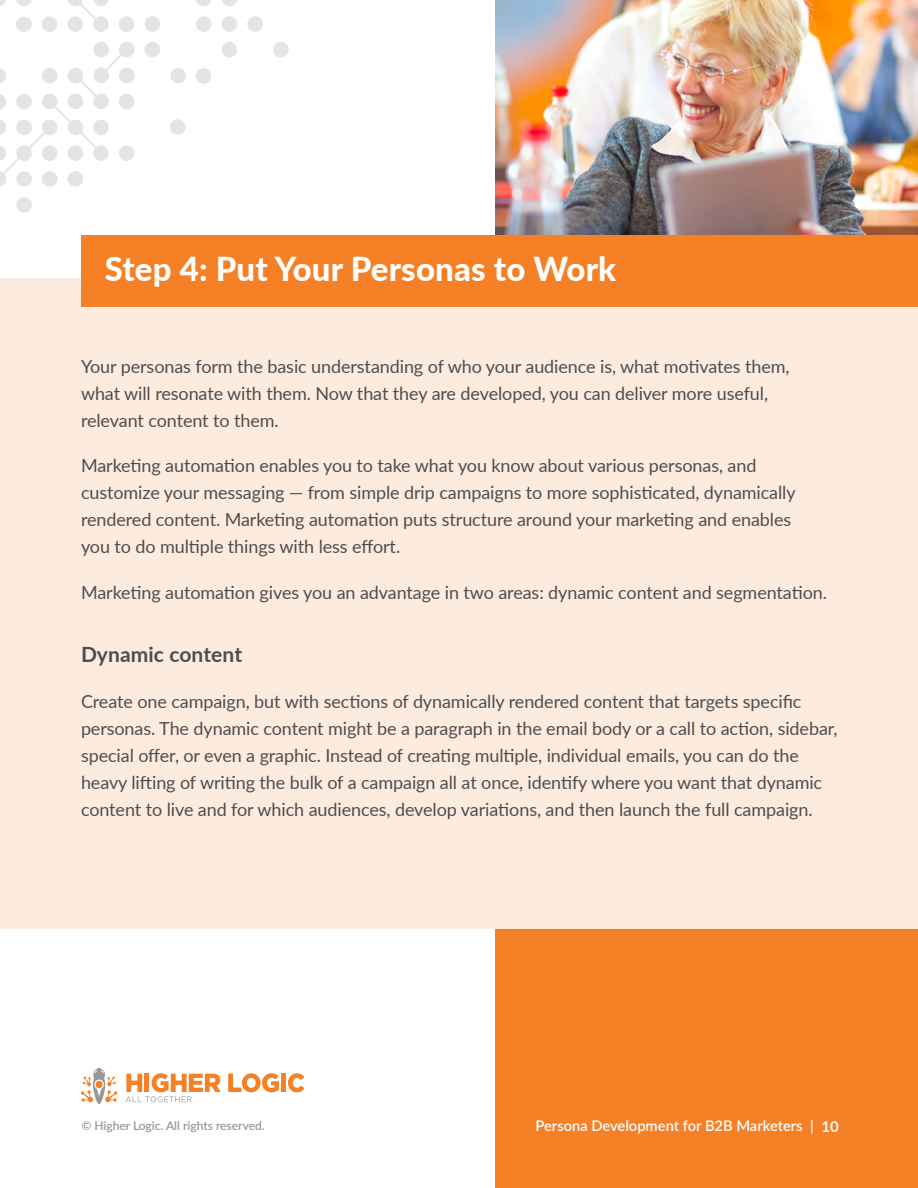
<style>
.page{position:relative;width:918px;height:1188px;background:#fff}
.page>*{position:absolute;margin:0;border:0;box-sizing:border-box;transform-origin:0 0}
.t1{font:800 33px "Lato";letter-spacing:.005em;color:#fff}
.t2{font:700 21px "Lato";letter-spacing:.005em;color:#4d4d4f}
.t3{font:18px/27px "Lato";letter-spacing:-.005em;color:#4d4d4f}
.t4{font:600 14.7px "Lato";color:#fff}
.t5{font:600 12px "Lato";color:#999899}
.s1{font-weight:700;font-size:15px}
</style>
<div class="page">
<div style="left:496px;top:0;width:422px;height:1188px;background:#f58025"></div>
<svg style="left:81px;top:1068px;width:36px;height:36px"></svg>
<svg style="left:228px;top:1073px;width:51px;height:19px"></svg>
<hr style="left:282px;top:1074px;width:4px;height:18px;background:#f58025">
<svg style="left:288px;top:1073px;width:17px;height:19px"></svg>
<svg style="left:126px;top:1073px;width:95px;height:29px"></svg>
<div style="left:0;top:279px;width:918px;height:650px;background:#fdecde"></div>
<img style="left:496px;top:0;width:422px;height:235px">
<div style="left:81px;top:235px;width:837px;height:72px;background:#f58025"></div>
<div style="left:273px;top:42px;width:16px;height:15px;background:#e6e4e3;border-radius:50%"></div>
<div style="left:222px;top:42px;width:15px;height:15px;background:#e6e4e3;border-radius:50%"></div>
<div style="left:196px;top:68px;width:15px;height:16px;background:#e6e4e3;border-radius:50%"></div>
<div style="left:170px;top:68px;width:16px;height:15px;background:#e6e4e3;border-radius:50%"></div>
<div style="left:196px;top:16px;width:15px;height:16px;background:#e6e4e3;border-radius:50%"></div>
<div style="left:222px;top:16px;width:15px;height:16px;background:#e6e4e3;border-radius:50%"></div>
<div style="left:247px;top:16px;width:16px;height:16px;background:#e6e4e3;border-radius:50%"></div>
<div style="left:145px;top:16px;width:15px;height:16px;background:#e6e4e3;border-radius:50%"></div>
<div style="left:119px;top:16px;width:15px;height:16px;background:#e6e4e3;border-radius:50%"></div>
<svg style="left:196px;top:0;width:15px;height:6px"></svg>
<svg style="left:222px;top:0;width:15px;height:6px"></svg>
<svg style="left:68px;top:0;width:41px;height:32px"></svg>
<div style="left:16px;top:197px;width:16px;height:16px;background:#e6e4e3;border-radius:50%"></div>
<div style="left:42px;top:16px;width:15px;height:16px;background:#e6e4e3;border-radius:50%"></div>
<div style="left:16px;top:16px;width:16px;height:16px;background:#e6e4e3;border-radius:50%"></div>
<svg style="left:16px;top:0;width:16px;height:6px"></svg>
<svg style="left:0;top:0;width:6px;height:6px"></svg>
<svg style="left:0;top:42px;width:135px;height:145px"></svg>
<div style="left:93px;top:42px;width:16px;height:15px;background:#e6e4e3;border-radius:50%"></div>
<div style="left:145px;top:42px;width:15px;height:15px;background:#e6e4e3;border-radius:50%"></div>
<div style="left:68px;top:16px;width:15px;height:16px;background:#e6e4e3;border-radius:50%"></div>
<div style="left:93px;top:120px;width:16px;height:15px;background:#e6e4e3;border-radius:50%"></div>
<div style="left:170px;top:119px;width:16px;height:16px;background:#e6e4e3;border-radius:50%"></div>
<div style="left:42px;top:171px;width:16px;height:16px;background:#e6e4e3;border-radius:50%"></div>
<div style="left:68px;top:171px;width:15px;height:16px;background:#e6e4e3;border-radius:50%"></div>
<div style="left:119px;top:145px;width:15px;height:16px;background:#e6e4e3;border-radius:50%"></div>
<div style="left:68px;top:145px;width:15px;height:16px;background:#e6e4e3;border-radius:50%"></div>
<div style="left:42px;top:145px;width:16px;height:16px;background:#e6e4e3;border-radius:50%"></div>
<h1 class="t1" style="left:105px;top:245px;width:513px">Step 4: Put Your Personas to Work</h1>
<p class="t3" style="left:81px;top:352px;width:710px">Your personas form the basic understanding of who your audience is, what motivates them, what will resonate with them. Now that they are developed, you can deliver more useful, relevant content to them.</p>
<p class="t3" style="left:81px;top:452px;width:716px">Marketing automation enables you to take what you know about various personas, and customize your messaging — from simple drip campaigns to more sophisticated, dynamically rendered content. Marketing automation puts structure around your marketing and enables you to do multiple things with less effort.</p>
<p class="t3" style="left:81px;top:578px;width:748px">Marketing automation gives you an advantage in two areas: dynamic content and segmentation.</p>
<p class="t2" style="left:81px;top:639px;width:163px">Dynamic content</p>
<p class="t3" style="left:81px;top:687px;width:758px">Create one campaign, but with sections of dynamically rendered content that targets specific personas. The dynamic content might be a paragraph in the email body or a call to action, sidebar, special offer, or even a graphic. Instead of creating multiple, individual emails, you can do the heavy lifting of writing the bulk of a campaign all at once, identify where you want that dynamic content to live and for which audiences, develop variations, and then launch the full campaign.</p>
<p class="t5" style="left:81px;top:1117px;width:185px">© Higher Logic. All rights reserved.</p>
<p class="t4" style="left:536px;top:1115px;width:305px">Persona Development for B2B Marketers | <span class="s1">10</span></p>
</div>
